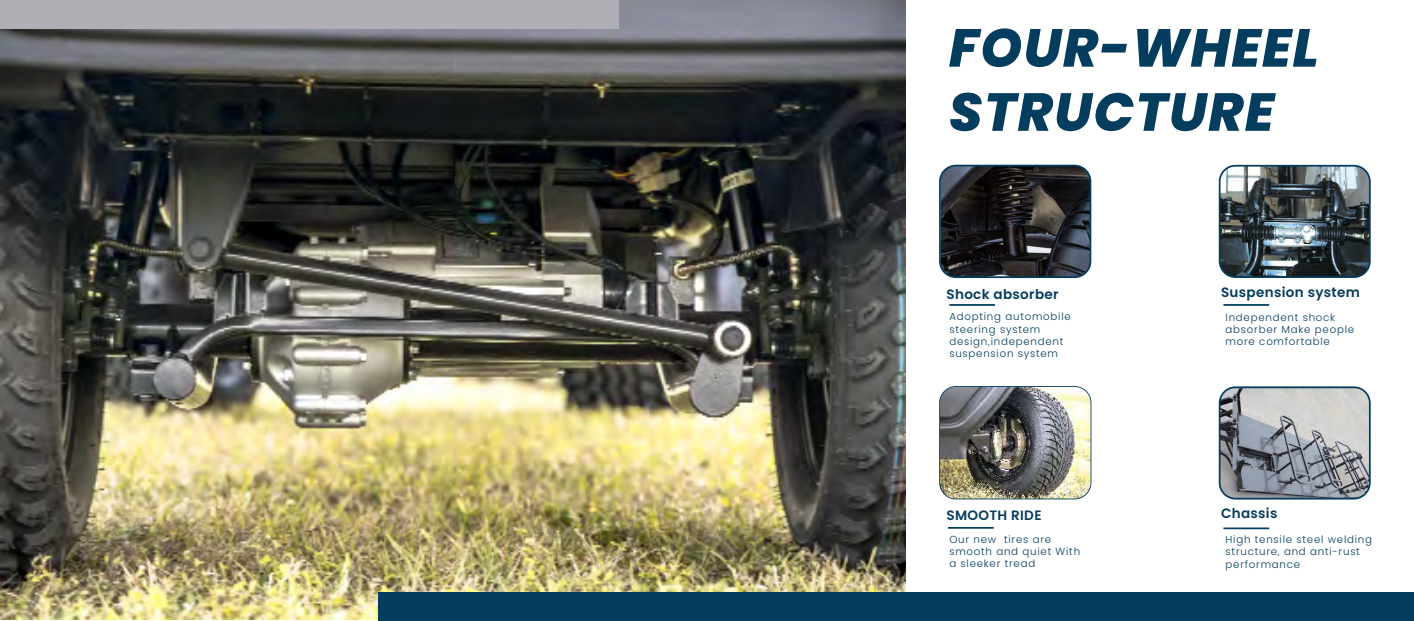
<style>
.page{position:relative;width:1414px;height:621px;background:#fff}
.page>*{position:absolute;margin:0;border:0;box-sizing:border-box;transform-origin:0 0}
.t1{font:italic 800 53.38px/64px "Poppins";letter-spacing:.025em;color:#043d5d}
.t2{font:600 13.56px "Poppins";letter-spacing:.025em;color:#043d5d}
.t3{font:300 10.24px/12.2px "Poppins";letter-spacing:.075em;color:#043d5d}
</style>
<div class="page">
<svg style="left:1219px;top:389px;width:150px;height:110px;background:#9fa1a7"></svg>
<hr style="left:1223px;top:304px;width:46px;height:1px;background:#043d5d">
<hr style="left:949px;top:304px;width:46px;height:1px;background:#043d5d">
<img style="left:1219px;top:165px;width:151px;height:112px">
<div style="left:1219px;top:165px;width:151px;height:113px;border:2px solid #043d5d;border-radius:16px"></div>
<hr style="left:1223px;top:527px;width:46px;height:1px;background:#043d5d">
<hr style="left:948px;top:526px;width:46px;height:2px;background:#043d5d">
<div style="left:1219px;top:386px;width:151px;height:113px;border:2px solid #043d5d;border-radius:16px"></div>
<img style="left:942px;top:386px;width:148px;height:112px">
<div style="left:939px;top:386px;width:152px;height:113px;border:2px solid #043d5d;border-radius:16px"></div>
<img style="left:942px;top:167px;width:149px;height:110px">
<div style="left:939px;top:164px;width:152px;height:114px;border:2px solid #043d5d;border-radius:16px"></div>
<img style="left:0;top:0;width:905px;height:619px">
<div style="left:0;top:0;width:618px;height:29px;background:#b0afb5"></div>
<div style="left:378px;top:592px;width:1036px;height:28px;background:#043d5d"></div>
<h1 class="t1" style="left:949px;top:16px;width:371px">FOUR-WHEEL<br>STRUCTURE</h1>
<h2 class="t2" style="left:1221px;top:284px;width:140px">Suspension system</h2>
<h2 class="t2" style="left:946px;top:286px;width:114px">Shock absorber</h2>
<p class="t3" style="left:949px;top:310px;width:123px">Adopting automobile steering system design,independent suspension system</p>
<p class="t3" style="left:1225px;top:311px;width:130px">Independent shock absorber Make people more comfortable</p>
<h2 class="t2" style="left:1221px;top:505px;width:58px">Chassis</h2>
<h2 class="t2" style="left:946px;top:507px;width:97px">SMOOTH RIDE</h2>
<p class="t3" style="left:949px;top:532px;width:132px">Our new tires are smooth and quiet With a sleeker tread</p>
<p class="t3" style="left:1225px;top:533px;width:148px">High tensile steel welding structure, and anti-rust performance</p>
</div>
